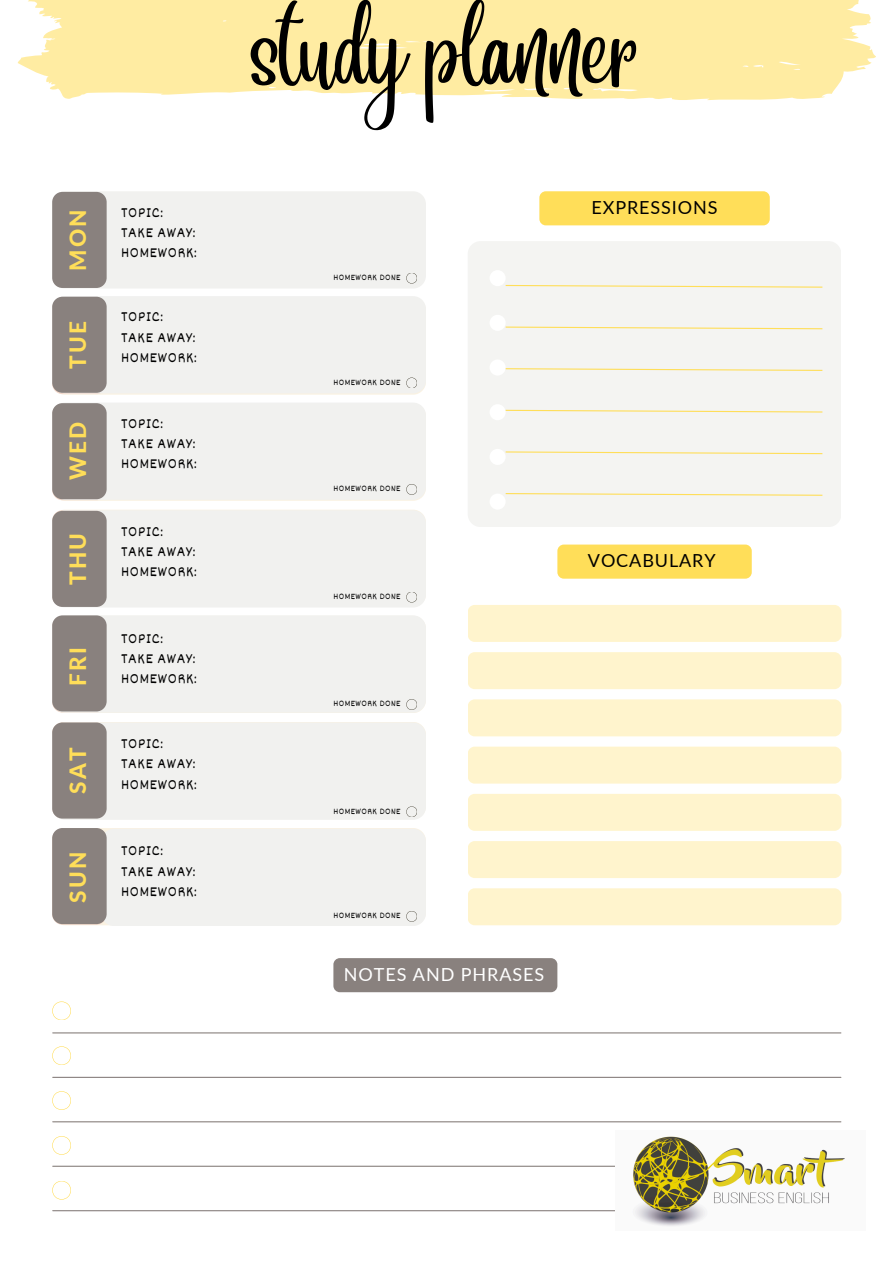
<style>
.page{position:relative;width:894px;height:1264px;background:#fff}
.page>*{position:absolute;margin:0;border:0;box-sizing:border-box;transform-origin:0 0}
.t1{font:79.5px "Angelina";color:#000}
.t2{font:800 22.5px "Lato";letter-spacing:.1em;color:#ffde59}
.t3{font:18px "Lato";letter-spacing:.05em;color:#000}
.t4{font:18px "Lato";letter-spacing:.05em;color:#fff}
.t5{font:15px/20.2px "Dekko";letter-spacing:.05em;color:#000}
.t6{font:9px "Dekko";letter-spacing:.05em;color:#000}
</style>
<div class="page">
<svg style="left:18px;top:0;width:857px;height:100px;background:#ffedab"></svg>
<div style="left:52px;top:191px;width:373px;height:97px;background:#f1f1ef;border-radius:13px"></div>
<div style="left:467px;top:241px;width:373px;height:286px;background:#f1f1ef;border-radius:13px"></div>
<div style="left:539px;top:191px;width:230px;height:34px;background:#ffde59;border-radius:6px"></div>
<div style="left:489px;top:270px;width:16px;height:16px;background:#fff;border-radius:50%"></div>
<div style="left:489px;top:315px;width:16px;height:16px;background:#fff;border-radius:50%"></div>
<div style="left:489px;top:359px;width:16px;height:16px;background:#fff;border-radius:50%"></div>
<div style="left:489px;top:404px;width:16px;height:16px;background:#fff;border-radius:50%"></div>
<div style="left:489px;top:449px;width:16px;height:16px;background:#fff;border-radius:50%"></div>
<div style="left:489px;top:493px;width:16px;height:16px;background:#fff;border-radius:50%"></div>
<div style="left:557px;top:544px;width:194px;height:34px;background:#ffde59;border-radius:6px"></div>
<div style="left:333px;top:958px;width:224px;height:34px;background:#89817e;border-radius:6px"></div>
<div style="left:467px;top:605px;width:374px;height:37px;background:#fff4cd;border-radius:7px"></div>
<div style="left:467px;top:652px;width:374px;height:37px;background:#fff4cd;border-radius:7px"></div>
<div style="left:467px;top:699px;width:374px;height:37px;background:#fff4cd;border-radius:7px"></div>
<div style="left:467px;top:746px;width:374px;height:37px;background:#fff4cd;border-radius:7px"></div>
<div style="left:467px;top:793px;width:374px;height:37px;background:#fff4cd;border-radius:7px"></div>
<div style="left:467px;top:841px;width:374px;height:37px;background:#fff4cd;border-radius:7px"></div>
<div style="left:467px;top:888px;width:374px;height:37px;background:#fff4cd;border-radius:7px"></div>
<hr style="left:53px;top:1032px;width:787px;height:1px;background:#89817e">
<hr style="left:53px;top:1076px;width:787px;height:1px;background:#89817e">
<hr style="left:53px;top:1121px;width:787px;height:1px;background:#89817e">
<hr style="left:53px;top:1165px;width:787px;height:1px;background:#89817e">
<hr style="left:53px;top:1210px;width:787px;height:1px;background:#89817e">
<svg style="left:52px;top:1001px;width:19px;height:19px"></svg>
<svg style="left:52px;top:1046px;width:19px;height:19px"></svg>
<svg style="left:52px;top:1091px;width:19px;height:18px"></svg>
<svg style="left:52px;top:1136px;width:19px;height:18px"></svg>
<svg style="left:52px;top:1181px;width:19px;height:18px"></svg>
<div style="left:52px;top:192px;width:55px;height:96px;background:#89817e;border-radius:10px"></div>
<svg style="left:406px;top:273px;width:11px;height:10px"></svg>
<div style="left:52px;top:296px;width:373px;height:97px;background:#f1f1ef;border-radius:13px"></div>
<div style="left:52px;top:297px;width:55px;height:96px;background:#89817e;border-radius:10px"></div>
<svg style="left:406px;top:377px;width:11px;height:11px"></svg>
<div style="left:52px;top:402px;width:373px;height:98px;background:#f1f1ef;border-radius:13px"></div>
<div style="left:52px;top:403px;width:55px;height:96px;background:#89817e;border-radius:10px"></div>
<svg style="left:406px;top:484px;width:11px;height:11px"></svg>
<div style="left:52px;top:510px;width:373px;height:97px;background:#f1f1ef;border-radius:13px"></div>
<div style="left:52px;top:511px;width:55px;height:96px;background:#89817e;border-radius:10px"></div>
<svg style="left:406px;top:592px;width:11px;height:10px"></svg>
<div style="left:52px;top:615px;width:373px;height:97px;background:#f1f1ef;border-radius:13px"></div>
<div style="left:52px;top:615px;width:55px;height:96px;background:#89817e;border-radius:10px"></div>
<svg style="left:406px;top:699px;width:11px;height:11px"></svg>
<div style="left:52px;top:722px;width:373px;height:97px;background:#f1f1ef;border-radius:13px"></div>
<div style="left:52px;top:722px;width:55px;height:96px;background:#89817e;border-radius:10px"></div>
<svg style="left:406px;top:806px;width:11px;height:11px"></svg>
<div style="left:101px;top:828px;width:325px;height:98px;background:#f1f1ef;border-radius:13px"></div>
<div style="left:52px;top:828px;width:55px;height:96px;background:#89817e;border-radius:10px"></div>
<svg style="left:406px;top:911px;width:11px;height:10px"></svg>
<svg style="left:505px;top:285px;width:318px;height:3px"></svg>
<svg style="left:504px;top:326px;width:319px;height:4px"></svg>
<svg style="left:504px;top:367px;width:319px;height:4px"></svg>
<svg style="left:505px;top:409px;width:318px;height:4px"></svg>
<svg style="left:504px;top:451px;width:319px;height:4px"></svg>
<svg style="left:505px;top:493px;width:318px;height:3px"></svg>
<img style="left:615px;top:1136px;width:230px;height:90px">
<h4 class="t2" style="left:64px;top:271px;width:63px;rotate:-90deg">MON</h4>
<p class="t5" style="left:121px;top:201px;width:77px">TOPIC:<br>TAKE AWAY:<br>HOMEWORK:</p>
<h2 class="t2" style="left:64px;top:368px;width:49px;rotate:-90deg">TUE</h2>
<h4 class="t5" style="left:121px;top:306px;width:77px">TOPIC:<br>TAKE AWAY:<br>HOMEWORK:</h4>
<h2 class="t2" style="left:64px;top:480px;width:60px;rotate:-90deg">WED</h2>
<h4 class="t5" style="left:121px;top:412px;width:77px">TOPIC:<br>TAKE AWAY:<br>HOMEWORK:</h4>
<h2 class="t2" style="left:64px;top:585px;width:54px;rotate:-90deg">THU</h2>
<h4 class="t5" style="left:121px;top:520px;width:77px">TOPIC:<br>TAKE AWAY:<br>HOMEWORK:</h4>
<h2 class="t2" style="left:64px;top:685px;width:40px;rotate:-90deg">FRI</h2>
<h4 class="t5" style="left:121px;top:627px;width:77px">TOPIC:<br>TAKE AWAY:<br>HOMEWORK:</h4>
<h2 class="t2" style="left:64px;top:793px;width:48px;rotate:-90deg">SAT</h2>
<h4 class="t5" style="left:121px;top:733px;width:77px">TOPIC:<br>TAKE AWAY:<br>HOMEWORK:</h4>
<h3 class="t2" style="left:64px;top:903px;width:53px;rotate:-90deg">SUN</h3>
<h3 class="t5" style="left:121px;top:840px;width:77px">TOPIC:<br>TAKE AWAY:<br>HOMEWORK:</h3>
<h2 class="t1" style="left:253px;top:35px;width:388px">study planner</h2>
<h2 class="t6" style="left:333px;top:272px;width:69px">HOMEWORK DONE</h2>
<p class="t6" style="left:333px;top:376px;width:69px">HOMEWORK DONE</p>
<p class="t6" style="left:333px;top:483px;width:69px">HOMEWORK DONE</p>
<p class="t6" style="left:333px;top:590px;width:69px">HOMEWORK DONE</p>
<p class="t6" style="left:333px;top:698px;width:69px">HOMEWORK DONE</p>
<p class="t6" style="left:333px;top:805px;width:69px">HOMEWORK DONE</p>
<h3 class="t6" style="left:333px;top:909px;width:69px">HOMEWORK DONE</h3>
<h2 class="t4" style="left:344px;top:963px;width:202px">NOTES AND PHRASES</h2>
<h4 class="t3" style="left:591px;top:196px;width:128px">EXPRESSIONS</h4>
<p class="t3" style="left:587px;top:549px;width:129px">VOCABULARY</p>
</div>
